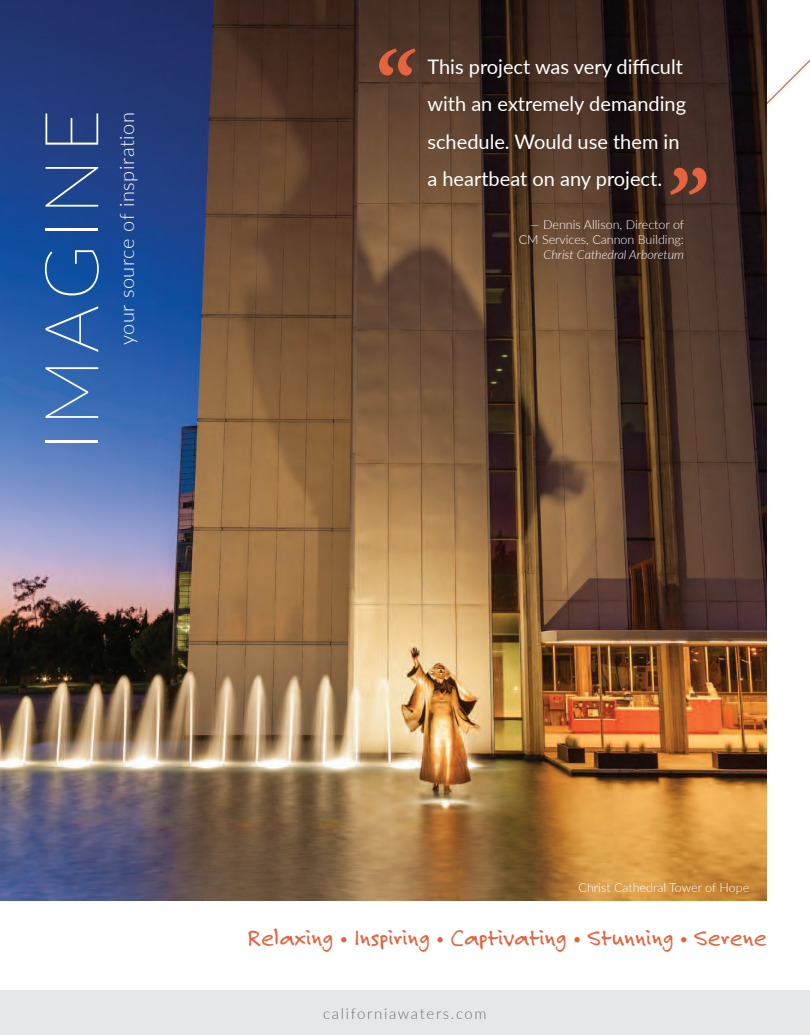
<style>
.page{position:relative;width:810px;height:1035px;background:#fff}
.page>*{position:absolute;margin:0;border:0;box-sizing:border-box;transform-origin:0 0}
.t1{font:italic 700 condensed 100px "Minion Pro";color:#e5633e}
.t2{font:100 75px "Lato";letter-spacing:.075em;color:#fff}
.t3{font:25px "Felt Tip Roman";color:#e5633e}
.t4{font:20px/37.5px "Lato";color:#fff}
.t5{font:300 20px "Lato";letter-spacing:.03em;color:#fff}
.t6{font:300 15px "Lato";letter-spacing:.11em;color:#6a747b}
.t7{font:300 12.5px "Lato";color:#fff}
.t8{font:italic 300 12.5px "Lato";color:#fff}
.s1{font-family:"Avenir";font-size:15px}
</style>
<div class="page">
<div style="left:0;top:990px;width:810px;height:45px;background:#e6e7e9"></div>
<svg style="left:766px;top:59px;width:44px;height:49px"></svg>
<img style="left:0;top:0;width:766px;height:900px">
<h2 class="t2" style="left:20px;top:451px;width:343px;rotate:-90deg">IMAGINE</h2>
<p class="t5" style="left:113px;top:345px;width:235px;rotate:-90deg">your source of inspiration</p>
<h1 class="t1" style="left:369px;top:18px;width:42px">“</h1>
<p class="t4" style="left:427px;top:47px;width:260px">This project was very difficult with an extremely demanding schedule. Would use them in a heartbeat on any project.</p>
<h1 class="t1" style="left:661px;top:136px;width:41px">”</h1>
<p class="t7" style="left:530px;top:216px;width:156px">— Dennis Allison, Director of</p>
<p class="t7" style="left:519px;top:231px;width:167px">CM Services, Cannon Building:</p>
<p class="t8" style="left:544px;top:246px;width:142px">Christ Cathedral Arboretum</p>
<p class="t7" style="left:579px;top:879px;width:172px">Christ Cathedral Tower of Hope</p>
<p class="t3" style="left:247px;top:922px;width:521px">Relaxing <span class="s1">•</span> Inspiring <span class="s1">•</span> Captivating <span class="s1">•</span> Stunning <span class="s1">•</span> Serene</p>
<p class="t6" style="left:323px;top:1003px;width:165px">californiawaters.com</p>
</div>
